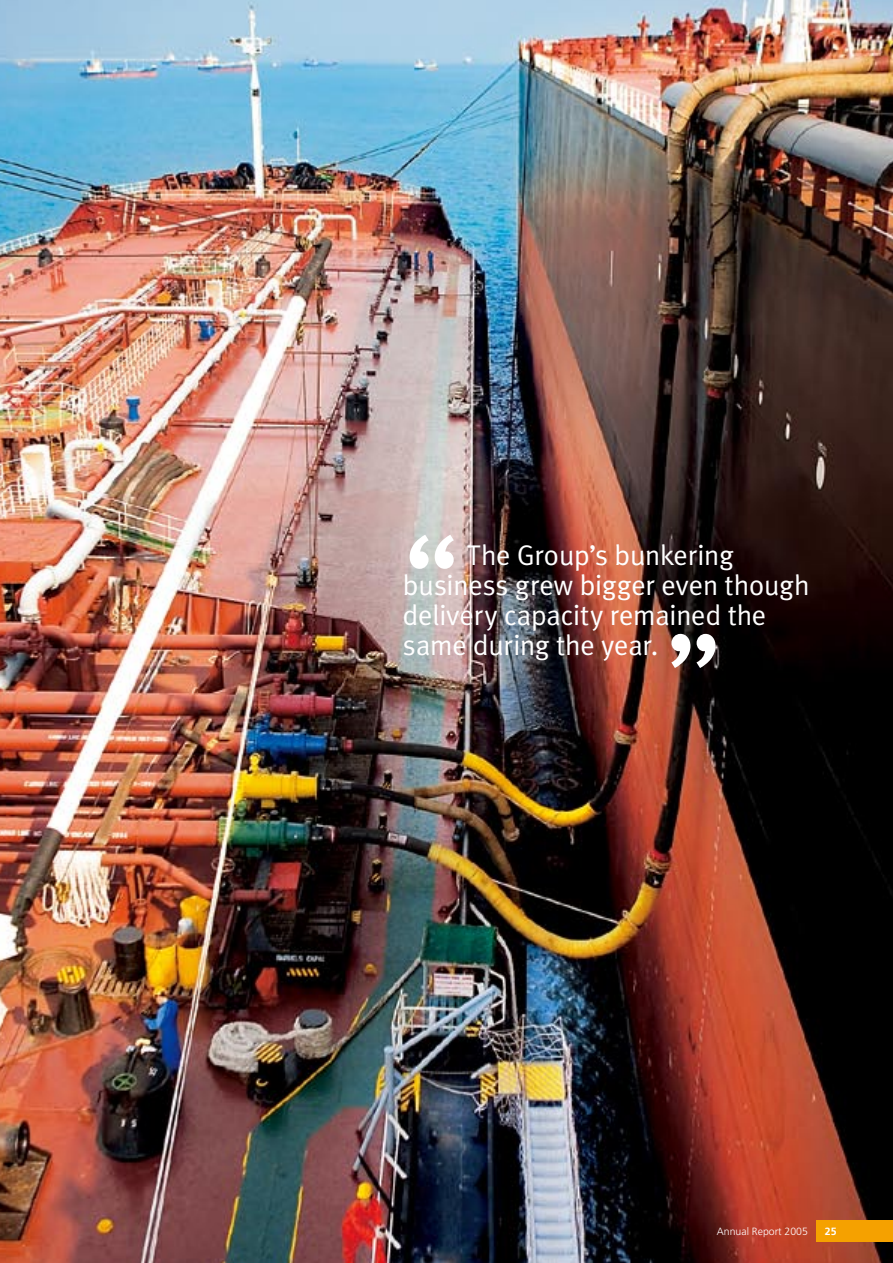
<style>
.page{position:relative;width:893px;height:1263px;background:#fff}
.page>*{position:absolute;margin:0;border:0;box-sizing:border-box;transform-origin:0 0}
.t1{font:127.5px "Meta Plus Normal";color:#fff}
.t2{font:28.5px/30px "Meta Plus Normal";letter-spacing:-.01em;color:#fff}
.t3{font:300 10.5px "Frutiger";color:#fff}
.t4{font:700 10.5px "Frutiger";color:#fff}
</style>
<div class="page">
<img style="left:0;top:0;width:893px;height:1263px">
<div style="left:816px;top:1220px;width:77px;height:22px;background:#f5a100"></div>
<h1 class="t1" style="left:403px;top:507px;width:60px">“</h1>
<p class="t2" style="left:403px;top:540px;width:408px;text-indent:64px">The Group’s bunkering business grew bigger even though delivery capacity remained the same during the year.</p>
<h1 class="t1" style="left:665px;top:605px;width:60px">”</h1>
<p class="t3" style="left:717px;top:1225px;width:93px">Annual Report 2005</p>
<p class="t4" style="left:825px;top:1225px;width:13px">25</p>
</div>
